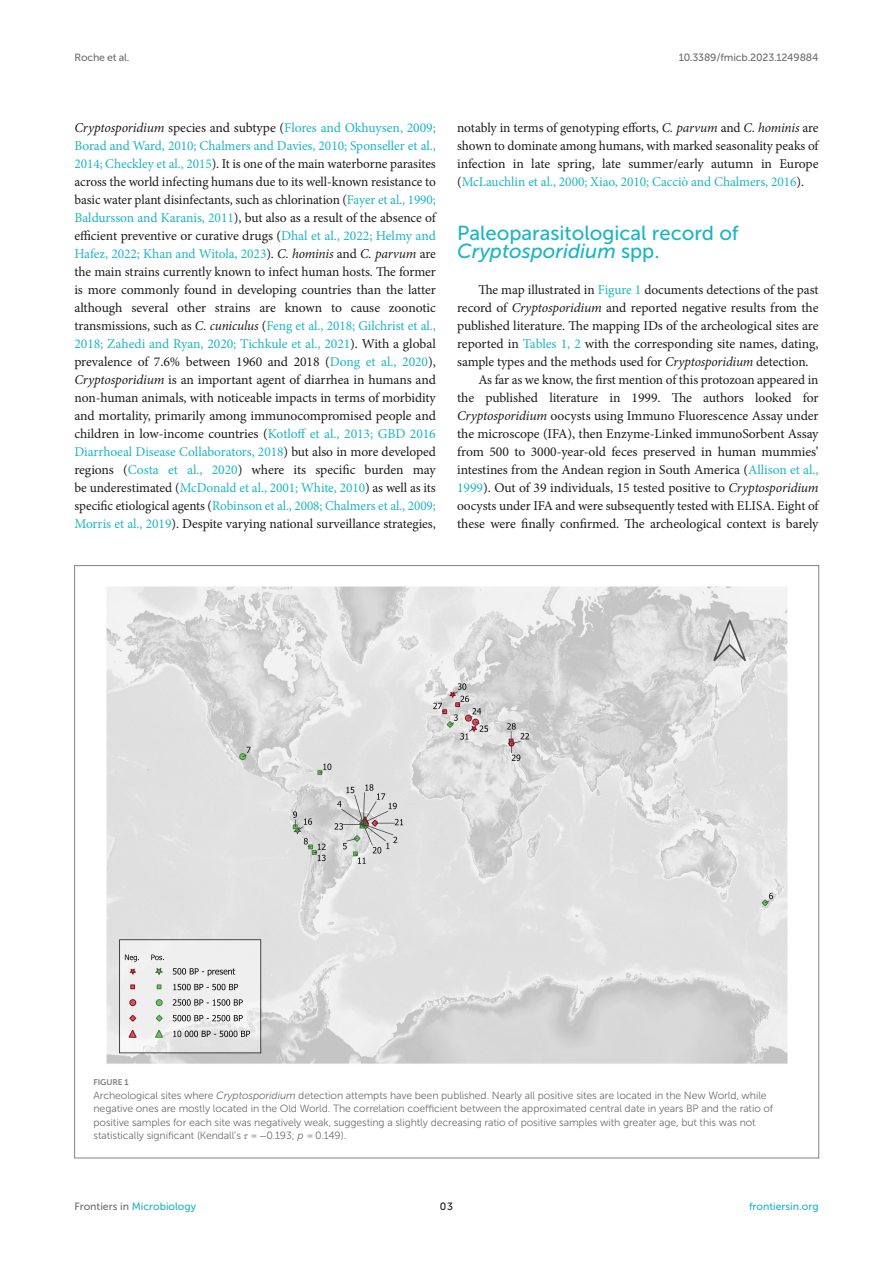
<style>
.page{position:relative;width:893px;height:1263px;background:#fff}
.page>*{position:absolute;margin:0;border:0;box-sizing:border-box;transform-origin:0 0}
.HEAD_1{font:20.25px/18px "Museo Sans 500";color:#1db5c3}
.TEXT_FLUSH{font:13.5px/18px "Minion Pro";letter-spacing:-.005em;color:#1b1c1b;text-align:justify}
.TEXT{font:13.5px/18px "Minion Pro";letter-spacing:-.005em;color:#1b1c1b;text-align:justify}
.FIG_LEG{font:10.5px/13.5px "Museo Sans 300";letter-spacing:-.01em;color:#706f70}
.t1{font:10.5px "Museo Sans 500";color:#1db5c3}
.t2{font:10.5px "Museo Sans 500";letter-spacing:-.015em;color:#706f70}
.t3{font:10.5px "Museo Sans 500";color:#1b1c1b}
.FIG_HD{font:8.25px "Museo Sans 700";letter-spacing:-.01em;color:#7e7f7f}
.s1{font-style:italic}
.s2{color:#1db5c3}
.s3{font-family:"STIX General";font-style:italic}
.s4{font-family:"STIX General"}
.s5{color:#706f70}
</style>
<div class="page">
<img style="left:106px;top:586px;width:682px;height:478px">
<p class="t2" style="left:74px;top:51px;width:57px">Roche et al.</p>
<p class="t2" style="left:679px;top:51px;width:141px">10.3389/fmicb.2023.1249884</p>
<p class="TEXT_FLUSH" style="left:74px;top:119px;width:363px"><span class="s1">Cryptosporidium</span> species and subtype (<span class="s2">Flores and Okhuysen, 2009; Borad and Ward, 2010; Chalmers and Davies, 2010; Sponseller et al., 2014; Checkley et al., 2015</span>). It is one of the main waterborne parasites across the world infecting humans due to its well-known resistance to basic water plant disinfectants, such as chlorination (<span class="s2">Fayer et al., 1990; Baldursson and Karanis, 2011</span>), but also as a result of the absence of efficient preventive or curative drugs (<span class="s2">Dhal et al., 2022; Helmy and Hafez, 2022; Khan and Witola, 2023</span>). <span class="s1">C. hominis</span> and <span class="s1">C. parvum</span> are the main strains currently known to infect human hosts. The former is more commonly found in developing countries than the latter although several other strains are known to cause zoonotic transmissions, such as <span class="s1">C. cuniculus</span> (<span class="s2">Feng et al., 2018; Gilchrist et al., 2018; Zahedi and Ryan, 2020; Tichkule et al., 2021</span>). With a global prevalence of 7.6% between 1960 and 2018 (<span class="s2">Dong et al., 2020</span>), <span class="s1">Cryptosporidium</span> is an important agent of diarrhea in humans and non-human animals, with noticeable impacts in terms of morbidity and mortality, primarily among immunocompromised people and children in low-income countries (<span class="s2">Kotloff et al., 2013; GBD 2016<br>Diarrhoeal Disease Collaborators, 2018</span>) but also in more developed regions (<span class="s2">Costa et al., 2020</span>) where its specific burden may be underestimated (<span class="s2">McDonald et al., 2001; White, 2010</span>) as well as its specific etiological agents (<span class="s2">Robinson et al., 2008; Chalmers et al., 2009; Morris et al., 2019</span>). Despite varying national surveillance strategies,</p>
<p class="TEXT_FLUSH" style="left:457px;top:119px;width:363px">notably in terms of genotyping efforts, <span class="s1">C. parvum</span> and <span class="s1">C. hominis</span> are shown to dominate among humans, with marked seasonality peaks of infection in late spring, late summer/early autumn in Europe (<span class="s2">McLauchlin et al., 2000; Xiao, 2010; Cacciò and Chalmers, 2016</span>).</p>
<p class="HEAD_1" style="left:457px;top:224px;width:283px">Paleoparasitological record of<br><span class="s1">Cryptosporidium</span> spp.</p>
<p class="TEXT_FLUSH" style="left:457px;top:281px;width:363px;text-indent:21px">The map illustrated in <span class="s2">Figure 1</span> documents detections of the past record of <span class="s1">Cryptosporidium</span> and reported negative results from the published literature. The mapping IDs of the archeological sites are reported in <span class="s2">Tables 1, 2</span> with the corresponding site names, dating, sample types and the methods used for <span class="s1">Cryptosporidium</span> detection.</p>
<p class="TEXT" style="left:457px;top:371px;width:363px;text-indent:21px">As far as we know, the first mention of this protozoan appeared in the published literature in 1999. The authors looked for <span class="s1">Cryptosporidium</span> oocysts using Immuno Fluorescence Assay under the microscope (IFA), then Enzyme-Linked immunoSorbent Assay from 500 to 3000-year-old feces preserved in human mummies’ intestines from the Andean region in South America (<span class="s2">Allison et al., 1999</span>). Out of 39 individuals, 15 tested positive to <span class="s1">Cryptosporidium </span>oocysts under IFA and were subsequently tested with ELISA. Eight of these were finally confirmed. The archeological context is barely</p>
<p class="FIG_HD" style="left:94px;top:1077px;width:37px">FIGURE 1</p>
<p class="FIG_LEG" style="left:94px;top:1088px;width:681px">Archeological sites where <span class="s1">Cryptosporidium</span> detection attempts have been published. Nearly all positive sites are located in the New World, while negative ones are mostly located in the Old World. The correlation coefficient between the approximated central date in years BP and the ratio of positive samples for each site was negatively weak, suggesting a slightly decreasing ratio of positive samples with greater age, but this was not statistically significant (Kendall’s <span class="s3">τ</span> = <span class="s4">−</span>0.193; <span class="s1">p</span> = 0.149).</p>
<p class="t1" style="left:74px;top:1200px;width:123px"><span class="s5">Frontiers in</span> Microbiology</p>
<p class="t3" style="left:440px;top:1200px;width:15px">03</p>
<p class="t1" style="left:749px;top:1200px;width:71px">frontiersin.org</p>
</div>
